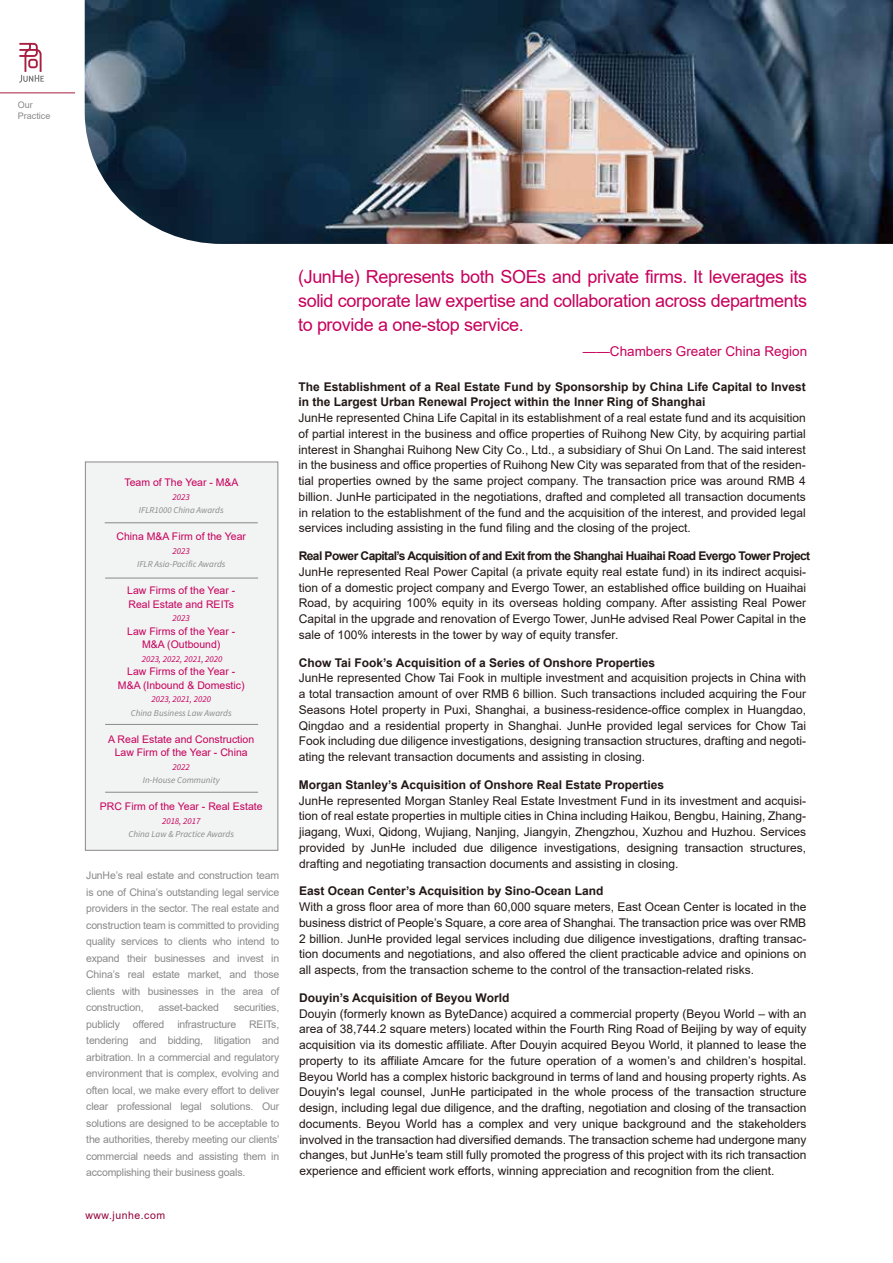
<style>
.page{position:relative;width:893px;height:1263px;background:#fff}
.page>*{position:absolute;margin:0;border:0;box-sizing:border-box;transform-origin:0 0}
.t1{font:18px/24px "Arial";letter-spacing:-.02em;color:#c7005c;text-align:justify}
.t2{font:13.5px "Arial";color:#c7005c}
.t3{font:12px/15.8px "Arial";color:#221815;text-align:justify}
.t4{font:700 12px/15.8px "Arial";color:#221815}
.t5{font:700 12px "Arial";letter-spacing:-.045em;color:#221815}
.t6{font:10.5px/16.5px "Arial";letter-spacing:-.015em;color:#898989;text-align:justify}
.t7{font:10.5px/13.5px "Arial";color:#c7005c;text-align:center}
.t8{font:10.5px "Arial";letter-spacing:.05em;color:#930038}
.t9{font:italic 9px "Source Sans Pro";color:#898989}
.t10{font:italic 9px "Source Sans Pro";color:#c7005c}
.t11{font:9px/10.8px "Arial";color:#898989}
</style>
<div class="page">
<img style="left:85px;top:0;width:808px;height:244px">
<hr style="left:0;top:93px;width:75px;height:1px;background:#a71e41">
<svg style="left:19px;top:43px;width:25px;height:40px"></svg>
<div style="left:85px;top:462px;width:193px;height:388px;background:#f2f3f3;border:1px solid #898989"></div>
<hr style="left:105px;top:724px;width:153px;height:1px;background:#898989">
<hr style="left:105px;top:792px;width:153px;height:1px;background:#898989">
<hr style="left:105px;top:578px;width:153px;height:1px;background:#898989">
<hr style="left:105px;top:522px;width:153px;height:1px;background:#898989">
<p class="t11" style="left:18px;top:100px;width:34px">Our<br>Practice</p>
<p class="t7" style="left:124px;top:476px;width:116px">Team of The Year - M&amp;A</p>
<p class="t10" style="left:173px;top:491px;width:19px">2023</p>
<p class="t9" style="left:139px;top:504px;width:86px">IFLR1000 China Awards</p>
<p class="t7" style="left:116px;top:530px;width:131px">China M&amp;A Firm of the Year</p>
<p class="t10" style="left:173px;top:545px;width:19px">2023</p>
<p class="t9" style="left:137px;top:558px;width:90px">IFLR Asia-Pacific Awards</p>
<p class="t7" style="left:127px;top:584px;width:109px;text-align:left">Law Firms of the Year -<br>Real Estate and REITs</p>
<p class="t10" style="left:173px;top:612px;width:19px">2023</p>
<p class="t7" style="left:127px;top:624px;width:109px">Law Firms of the Year -<br>M&amp;A (Outbound)</p>
<p class="t10" style="left:142px;top:653px;width:82px">2023, 2022, 2021, 2020</p>
<p class="t7" style="left:118px;top:665px;width:128px">Law Firms of the Year -<br>M&amp;A (Inbound &amp; Domestic)</p>
<p class="t10" style="left:151px;top:693px;width:61px">2023, 2021, 2020</p>
<p class="t9" style="left:131px;top:707px;width:102px">China Business Law Awards</p>
<p class="t7" style="left:108px;top:732px;width:147px">A Real Estate and Construction<br>Law Firm of the Year - China</p>
<p class="t10" style="left:173px;top:761px;width:19px">2022</p>
<p class="t9" style="left:143px;top:774px;width:78px">In-House Community</p>
<p class="t7" style="left:100px;top:800px;width:164px">PRC Firm of the Year - Real Estate</p>
<p class="t10" style="left:162px;top:815px;width:40px">2018, 2017</p>
<p class="t9" style="left:128px;top:828px;width:107px">China Law &amp; Practice Awards</p>
<p class="t6" style="left:86px;top:867px;width:194px">JunHe’s real estate and construction team is one of China’s outstanding legal service providers in the sector. The real estate and construction team is committed to providing quality services to clients who intend to expand their businesses and invest in China’s real estate market, and those clients with businesses in the area of construction,</p>
<p class="t6" style="left:86px;top:999px;width:195px;text-indent:148px">securities, publicly offered infrastructure REITs, tendering and bidding, litigation and arbitration. In a commercial and regulatory environment that is complex, evolving and often local, we make every effort to deliver clear professional legal solutions. Our solutions are designed to be acceptable to the authorities, thereby meeting our clients’ commercial needs and assisting them in accomplishing their business goals.</p>
<p class="t6" style="left:158px;top:999px;width:62px">asset-backed</p>
<p class="t8" style="left:85px;top:1208px;width:81px">www.junhe.com</p>
<h1 class="t1" style="left:298px;top:264px;width:511px">(JunHe) Represents both SOEs and private firms. It leverages its solid corporate law expertise and collaboration across departments to provide a one-stop service.</h1>
<p class="t2" style="left:583px;top:342px;width:226px">——Chambers Greater China Region</p>
<p class="t4" style="left:299px;top:379px;width:509px">The Establishment of a Real Estate Fund by Sponsorship by China Life Capital to Invest in the Largest Urban Renewal Project within the Inner Ring of Shanghai</p>
<p class="t3" style="left:299px;top:410px;width:509px">JunHe represented China Life Capital in its establishment of a real estate fund and its acquisition of partial interest in the business and office properties of Ruihong New City, by acquiring partial interest in Shanghai Ruihong New City Co., Ltd., a subsidiary of Shui On Land. The said interest in the business and office properties of Ruihong New City was separated from that of the residen&shy;tial properties owned by the same project company. The transaction price was around RMB 4 billion. JunHe participated in the negotiations, drafted and completed all transaction documents in relation to the establishment of the fund and the acquisition of the interest, and provided legal services including assisting in the fund filing and the closing of the project.</p>
<p class="t5" style="left:299px;top:547px;width:513px">Real Power Capital’s Acquisition of and Exit from the Shanghai Huaihai Road Evergo Tower Project</p>
<p class="t3" style="left:299px;top:564px;width:509px">JunHe represented Real Power Capital (a private equity real estate fund) in its indirect acquisi&shy;tion of a domestic project company and Evergo Tower, an established office building on Huaihai Road, by acquiring 100% equity in its overseas holding company. After assisting Real Power Capital in the upgrade and renovation of Evergo Tower, JunHe advised Real Power Capital in the sale of 100% interests in the tower by way of equity transfer.</p>
<p class="t4" style="left:299px;top:655px;width:358px">Chow Tai Fook’s Acquisition of a Series of Onshore Properties</p>
<p class="t3" style="left:299px;top:670px;width:509px">JunHe represented Chow Tai Fook in multiple investment and acquisition projects in China with a total transaction amount of over RMB 6 billion. Such transactions included acquiring the Four Seasons Hotel property in Puxi, Shanghai, a business-residence-office complex in Huangdao, Qingdao and a residential property in Shanghai. JunHe provided legal services for Chow Tai Fook including due diligence investigations, designing transaction structures, drafting and negoti&shy;ating the relevant transaction documents and assisting in closing.</p>
<p class="t4" style="left:299px;top:777px;width:367px">Morgan Stanley’s Acquisition of Onshore Real Estate Properties</p>
<p class="t3" style="left:299px;top:792px;width:509px">JunHe represented Morgan Stanley Real Estate Investment Fund in its investment and acquisi&shy;tion of real estate properties in multiple cities in China including Haikou, Bengbu, Haining, Zhang&shy;jiagang, Wuxi, Qidong, Wujiang, Nanjing, Jiangyin, Zhengzhou, Xuzhou and Huzhou. Services provided by JunHe included due diligence investigations, designing transaction structures, drafting and negotiating transaction documents and assisting in closing.</p>
<p class="t4" style="left:299px;top:883px;width:306px">East Ocean Center’s Acquisition by Sino-Ocean Land</p>
<p class="t3" style="left:299px;top:899px;width:509px">With a gross floor area of more than 60,000 square meters, East Ocean Center is located in the business district of People’s Square, a core area of Shanghai. The transaction price was over RMB 2 billion. JunHe provided legal services including due diligence investigations, drafting transac&shy;tion documents and negotiations, and also offered the client practicable advice and opinions on all aspects, from the transaction scheme to the control of the transaction-related risks.</p>
<p class="t4" style="left:299px;top:990px;width:212px">Douyin’s Acquisition of Beyou World</p>
<p class="t3" style="left:299px;top:1005px;width:509px">Douyin (formerly known as ByteDance) acquired a commercial property (Beyou World – with an area of 38,744.2 square meters) located within the Fourth Ring Road of Beijing by way of equity acquisition via its domestic affiliate. After Douyin acquired Beyou World, it planned to lease the property to its affiliate Amcare for the future operation of a women’s and children’s hospital.<br>Beyou World has a complex historic background in terms of land and housing property rights. As Douyin's legal counsel, JunHe participated in the whole process of the transaction structure design, including legal due diligence, and the drafting, negotiation and closing of the transaction documents. Beyou World has a complex and very unique background and the stakeholders involved in the transaction had diversified demands. The transaction scheme had undergone many changes, but JunHe’s team still fully promoted the progress of this project with its rich transaction experience and efficient work efforts, winning appreciation and recognition from the client.</p>
</div>
